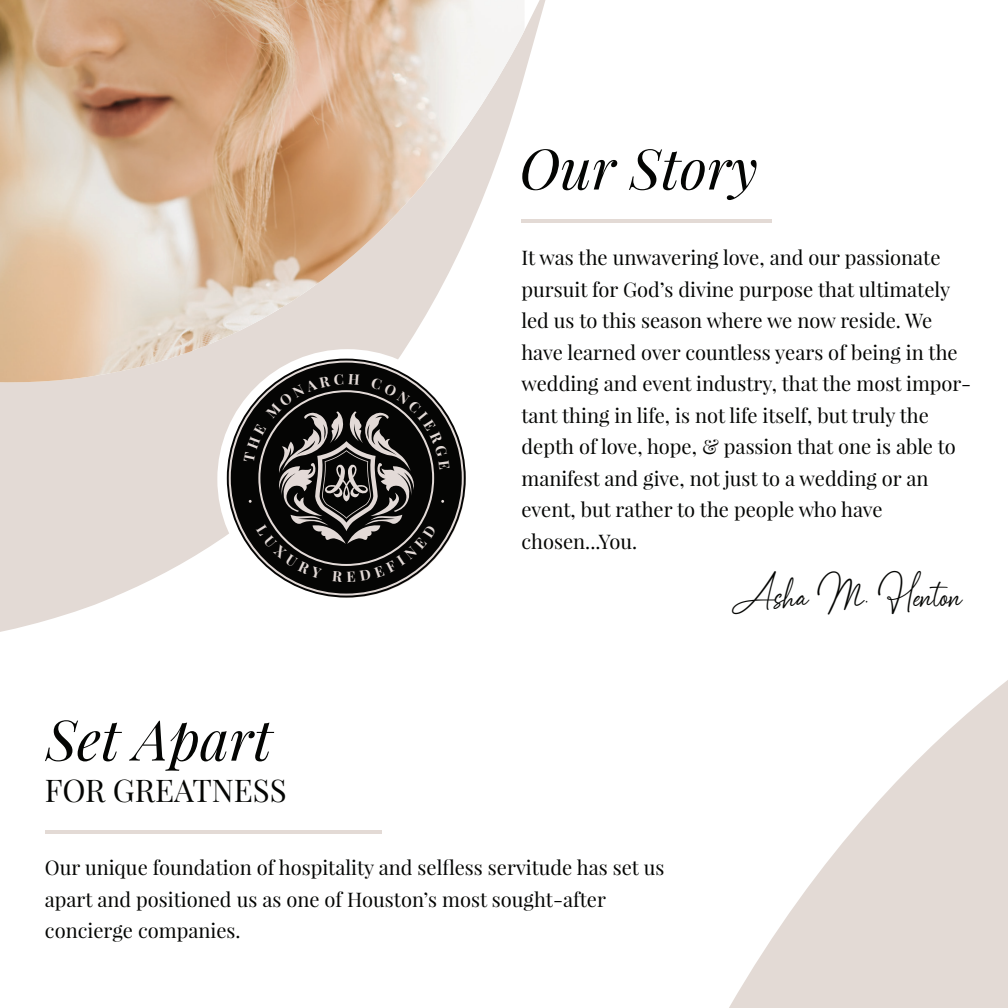
<style>
.page{position:relative;width:1008px;height:1008px;background:#fff}
.page>*{position:absolute;margin:0;border:0;box-sizing:border-box;transform-origin:0 0}
.t1{font:italic 56px "Playfair Display";color:#040503}
.t2{font:31.32px "Playfair Display";color:#040503}
.t3{font:27.47px "Sagetarius";color:#040503}
.t4{font:20.12px/31.5px "Playfair Display";color:#040503}
</style>
<div class="page">
<svg style="left:0;top:0;width:545px;height:632px;fill:#e3dad5"></svg>
<img style="left:0;top:0;width:525px;height:385px">
<hr style="left:45px;top:830px;width:337px;height:3px;background:#e3dad5">
<hr style="left:521px;top:219px;width:251px;height:3px;background:#e3dad5">
<div style="left:217px;top:349px;width:261px;height:260px;background:#fff;border-radius:50%"></div>
<svg style="left:229px;top:361px;width:235px;height:235px"></svg>
<svg style="left:729px;top:680px;width:279px;height:328px;fill:#e3dad5"></svg>
<svg style="left:244px;top:374px;width:206px;height:208px;background:#3d3b3a"></svg>
<h1 class="t1" style="left:519px;top:125px;width:240px">Our Story</h1>
<h1 class="t1" style="left:46px;top:696px;width:228px">Set Apart</h1>
<h2 class="t2" style="left:45px;top:770px;width:243px">FOR GREATNESS</h2>
<p class="t4" style="left:521px;top:242px;width:451px">It was the unwavering love, and our passionate pursuit for God’s divine purpose that ultimately led us to this season where we now reside. We have learned over countless years of being in the wedding and event industry, that the most impor&shy;tant thing in life, is not life itself, but truly the depth of love, hope, &amp; passion that one is able to manifest and give, not just to a wedding or an event, but rather to the people who have chosen...You.</p>
<h3 class="t3" style="left:732px;top:580px;width:232px">Asha M. Henton</h3>
<p class="t4" style="left:45px;top:852px;width:621px">Our unique foundation of hospitality and selfless servitude has set us apart and positioned us as one of Houston’s most sought-after concierge companies.</p>
</div>
